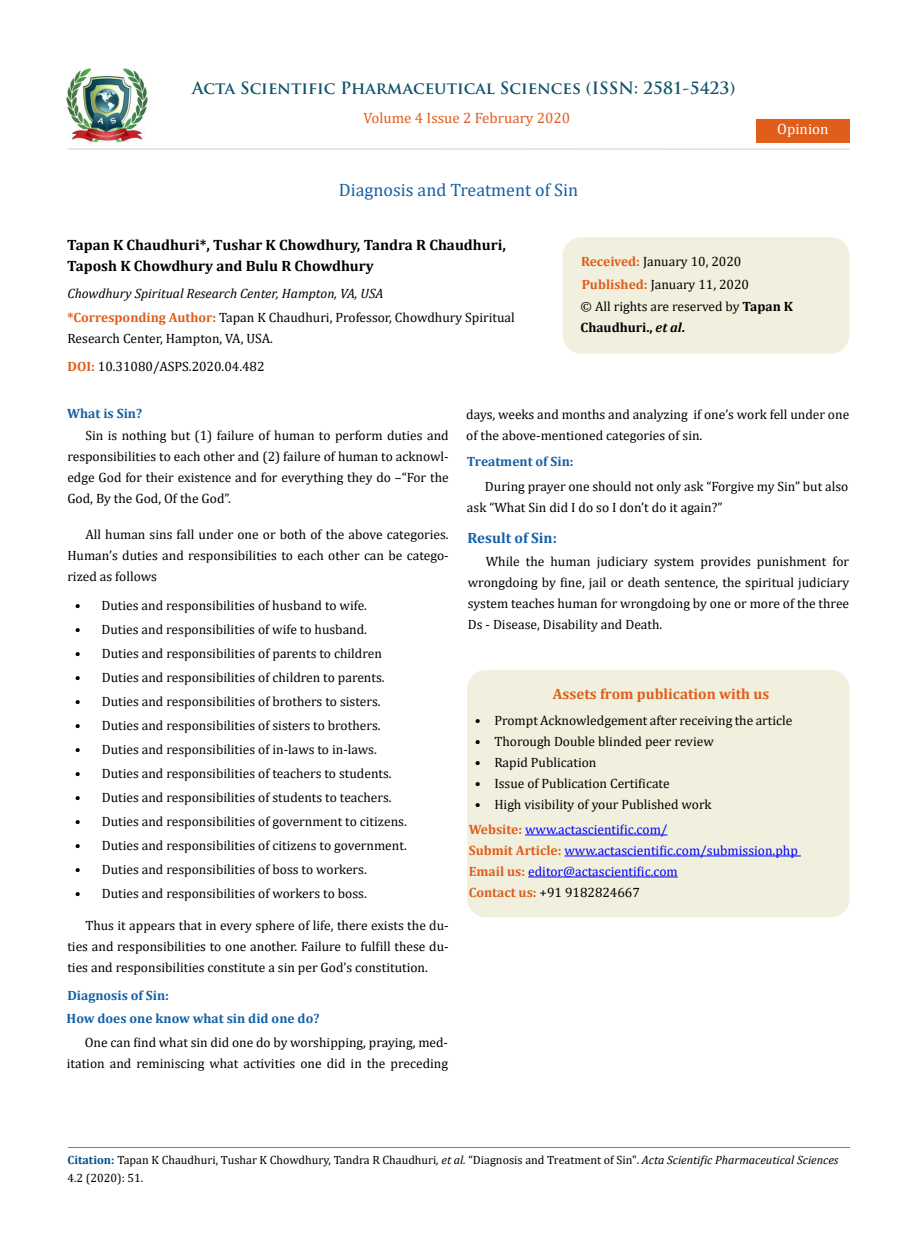
<style>
.page{position:relative;width:917px;height:1242px;background:#fff}
.page>*{position:absolute;margin:0;border:0;box-sizing:border-box;transform-origin:0 0}
.t1{font:18px "Cambria";color:#1560a6}
.t2{font:700 16.5px "Trajan Pro";color:#0e546a}
.t3{font:700 15px/21px "Cambria";color:#000}
.t4{font:700 15px "Cambria";color:#e05d1a}
.t5{font:15px "Cambria";color:#e05d1a}
.t6{font:700 15px "Cambria";color:#1560a6}
.t7{font:15px "Cambria";color:#fff}
.t8{font:13.5px/21px "Cambria";color:#000}
.t9{font:13.5px/21px "Cambria";color:#00f}
.t10{font:italic 13.5px/24.6px "Cambria";color:#000}
.t11{font:700 13.5px "Cambria";color:#1560a6}
.t12{font:12px/18px "Cambria";color:#000}
.s1{font-weight:700;font-style:normal;color:#e05d1a}
.s2{font-style:normal}
.s3{font-weight:700;color:#e05d1a}
.s4{font-weight:700}
.s5{font-weight:700;font-style:italic}
.s6{color:#000}
.s7{font-weight:700;color:#035089}
.s8{font-style:italic}
</style>
<div class="page">
<img style="left:67px;top:68px;width:80px;height:74px">
<div style="left:756px;top:119px;width:93px;height:23px;background:#e05d1a"></div>
<hr style="left:67px;top:148px;width:782px;height:2px;background:#e0dfcd">
<hr style="left:68px;top:1148px;width:781px;height:1px;background:#e05d1a">
<div style="left:563px;top:238px;width:285px;height:115px;background:#f1f0de;border-radius:18px"></div>
<div style="left:562px;top:237px;width:287px;height:117px;border:2px solid #f1f0de;border-radius:18px"></div>
<div style="left:468px;top:671px;width:380px;height:246px;background:#f1f0de;border-radius:18px"></div>
<div style="left:467px;top:670px;width:382px;height:247px;border:2px solid #f1f0de;border-radius:18px"></div>
<hr style="left:525px;top:835px;width:142px;height:1px;background:#00f">
<hr style="left:564px;top:856px;width:236px;height:1px;background:#00f">
<hr style="left:528px;top:877px;width:149px;height:1px;background:#00f">
<p class="t2" style="left:192px;top:77px;width:545px">Acta Scientific Pharmaceutical Sciences (ISSN: 2581-5423)</p>
<p class="t5" style="left:363px;top:109px;width:208px">Volume 4 Issue 2 February 2020</p>
<p class="t7" style="left:777px;top:120px;width:53px">Opinion</p>
<h1 class="t1" style="left:339px;top:180px;width:241px">Diagnosis and Treatment of Sin</h1>
<p class="t3" style="left:67px;top:234px;width:440px">Tapan K Chaudhuri*, Tushar K Chowdhury, Tandra R Chaudhuri,<br>Taposh K Chowdhury and Bulu R Chowdhury</p>
<p class="t10" style="left:67px;top:280px;width:449px">Chowdhury Spiritual Research Center, Hampton, VA, USA<br><span class="s1">*Corresponding Author:</span> <span class="s2">Tapan K Chaudhuri, Professor, Chowdhury Spiritual</span></p>
<p class="t8" style="left:67px;top:328px;width:207px">Research Center, Hampton, VA, USA.</p>
<p class="t8" style="left:581px;top:250px;width:169px;line-height:23px"><span class="s3">Received:</span> January 10, 2020<br><span class="s3">Published:</span> January 11, 2020</p>
<p class="t8" style="left:580px;top:296px;width:214px">© All rights are reserved by <span class="s4">Tapan K<br>Chaudhuri.,</span> <span class="s5">et al</span><span class="s4">.</span></p>
<p class="t8" style="left:67px;top:356px;width:198px"><span class="s3">DOI:</span> 10.31080/ASPS.2020.04.482</p>
<p class="t11" style="left:67px;top:404px;width:76px">What is Sin?</p>
<p class="t8" style="left:67px;top:425px;width:383px;text-align:justify;text-indent:18px">Sin is nothing but (1) failure of human to perform duties and responsibilities to each other and (2) failure of human to acknowl&shy;edge God for their existence and for everything they do –“For the God, By the God, Of the God”.</p>
<p class="t8" style="left:67px;top:524px;width:383px;text-align:justify;text-indent:18px">All human sins fall under one or both of the above categories.<br>Human’s duties and responsibilities to each other can be catego&shy;rized as follows</p>
<p class="t8" style="left:75px;top:595px;width:294px">• Duties and responsibilities of husband to wife.</p>
<p class="t8" style="left:75px;top:619px;width:294px">• Duties and responsibilities of wife to husband.</p>
<p class="t8" style="left:75px;top:643px;width:308px">• Duties and responsibilities of parents to children</p>
<p class="t8" style="left:75px;top:667px;width:311px">• Duties and responsibilities of children to parents.</p>
<p class="t8" style="left:75px;top:691px;width:307px">• Duties and responsibilities of brothers to sisters.</p>
<p class="t8" style="left:75px;top:715px;width:307px">• Duties and responsibilities of sisters to brothers.</p>
<p class="t8" style="left:75px;top:739px;width:303px">• Duties and responsibilities of in-laws to in-laws.</p>
<p class="t8" style="left:75px;top:763px;width:318px">• Duties and responsibilities of teachers to students.</p>
<p class="t8" style="left:75px;top:787px;width:318px">• Duties and responsibilities of students to teachers.</p>
<p class="t8" style="left:75px;top:811px;width:333px">• Duties and responsibilities of government to citizens.</p>
<p class="t8" style="left:75px;top:835px;width:334px">• Duties and responsibilities of citizens to government.</p>
<p class="t8" style="left:75px;top:859px;width:293px">• Duties and responsibilities of boss to workers.</p>
<p class="t8" style="left:75px;top:883px;width:293px">• Duties and responsibilities of workers to boss.</p>
<p class="t8" style="left:67px;top:915px;width:383px;text-align:justify;text-indent:18px">Thus it appears that in every sphere of life, there exists the du&shy;ties and responsibilities to one another. Failure to fulfill these du&shy;ties and responsibilities constitute a sin per God’s constitution.</p>
<p class="t11" style="left:67px;top:986px;width:103px">Diagnosis of Sin:</p>
<p class="t8" style="left:67px;top:1032px;width:383px;text-align:right">One can find what sin did one do by worshipping, praying, med&shy;itation and reminiscing what activities one did in the preceding</p>
<p class="t11" style="left:67px;top:1008px;width:254px">How does one know what sin did one do?</p>
<p class="t8" style="left:466px;top:404px;width:384px">days, weeks and months and analyzing if one’s work fell under one of the above-mentioned categories of sin.</p>
<p class="t11" style="left:467px;top:452px;width:108px">Treatment of Sin:</p>
<p class="t8" style="left:467px;top:476px;width:383px;text-indent:18px">During prayer one should not only ask “Forgive my Sin” but also ask “What Sin did I do so I don’t do it again?”</p>
<p class="t6" style="left:467px;top:527px;width:91px">Result of Sin:</p>
<p class="t8" style="left:468px;top:551px;width:383px;text-align:justify;text-indent:18px">While the human judiciary system provides punishment for wrongdoing by fine, jail or death sentence, the spiritual judiciary system teaches human for wrongdoing by one or more of the three Ds - Disease, Disability and Death.</p>
<p class="t4" style="left:553px;top:683px;width:218px">Assets from publication with us</p>
<p class="t8" style="left:475px;top:709px;width:319px">• Prompt Acknowledgement after receiving the article</p>
<p class="t8" style="left:475px;top:730px;width:240px">• Thorough Double blinded peer review</p>
<p class="t8" style="left:475px;top:751px;width:123px">• Rapid Publication</p>
<p class="t8" style="left:475px;top:772px;width:196px">• Issue of Publication Certificate</p>
<p class="t8" style="left:475px;top:793px;width:238px">• High visibility of your Published work</p>
<p class="t9" style="left:468px;top:819px;width:330px"><span class="s3">Website:</span> www.actascientific.com/<br><span class="s3">Submit Article:</span> www.actascientific.com/submission.php <span class="s3">Email us:</span> editor@actascientific.com<br><span class="s3">Contact us:</span> <span class="s6">+91 9182824667</span></p>
<p class="t12" style="left:68px;top:1151px;width:772px"><span class="s7">Citation:</span> Tapan K Chaudhuri, Tushar K Chowdhury, Tandra R Chaudhuri<span class="s8">, et al.</span> “Diagnosis and Treatment of Sin". <span class="s8">Acta Scientific Pharmaceutical Sciences<br></span>4.2 (2020): 51.</p>
</div>
